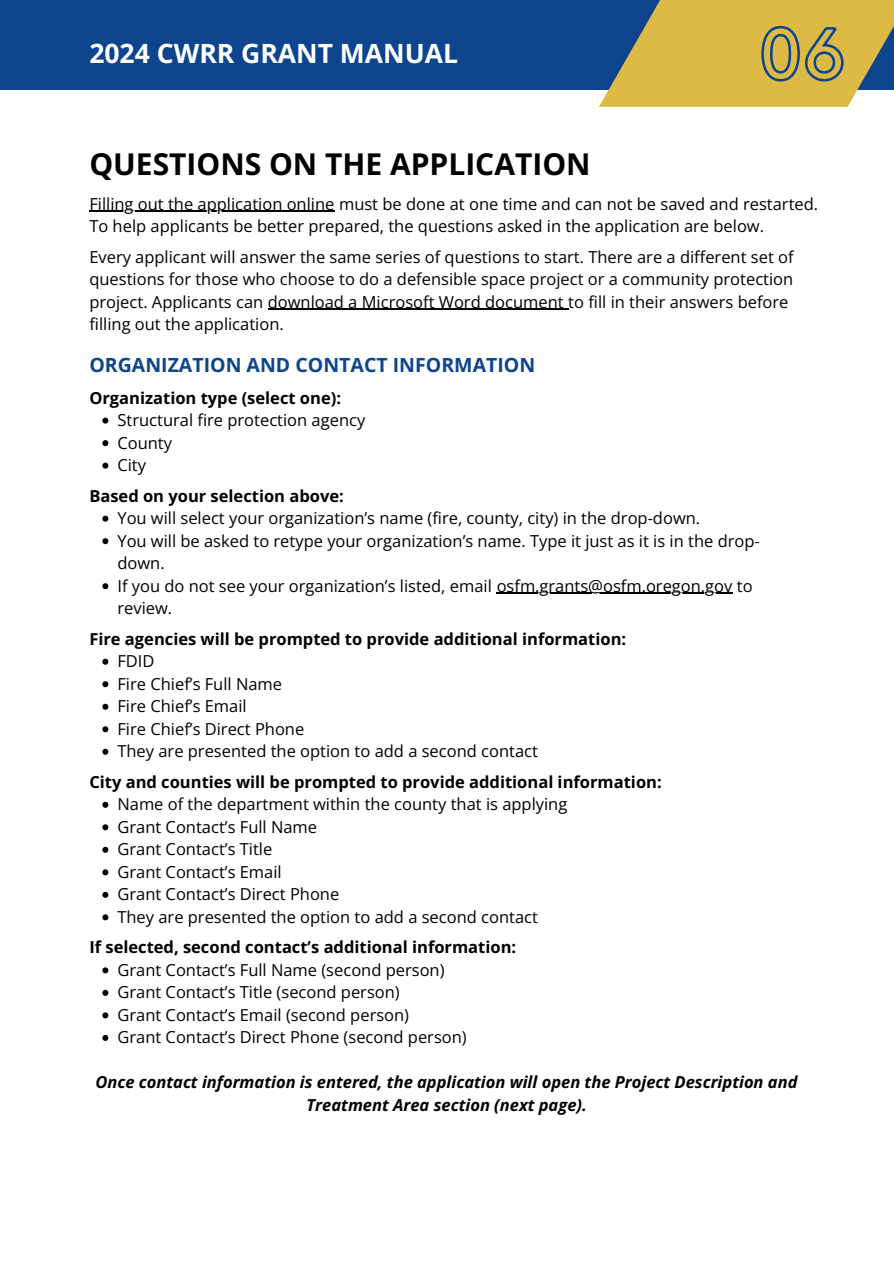
<style>
.page{position:relative;width:894px;height:1264px;background:#fff}
.page>*{position:absolute;margin:0;border:0;box-sizing:border-box;transform-origin:0 0}
.t1{font:700 30px "Open Sans";color:#000}
.t2{font:700 26.55px "Open Sans";color:#fff}
.t3{font:700 19.5px "Open Sans";color:#0c458e}
.t4{font:16.5px/22.5px "Open Sans";color:#000}
.t5{font:700 16.5px/30.5px "Open Sans";color:#000}
.t6{font:italic 700 16.5px/22.5px "Open Sans";color:#000;text-align:center}
.s1{font-weight:400}
</style>
<div class="page">
<div style="left:0;top:0;width:893px;height:89px;background:#0c458e"></div>
<svg style="left:598px;top:0;width:295px;height:107px"></svg>
<hr style="left:89px;top:210px;width:246px;height:2px;background:#000">
<hr style="left:268px;top:308px;width:300px;height:2px;background:#000">
<svg style="left:102px;top:417px;width:6px;height:6px"></svg>
<svg style="left:102px;top:440px;width:6px;height:6px"></svg>
<svg style="left:102px;top:462px;width:6px;height:6px"></svg>
<svg style="left:102px;top:515px;width:6px;height:6px"></svg>
<svg style="left:102px;top:538px;width:6px;height:6px"></svg>
<svg style="left:102px;top:583px;width:6px;height:6px"></svg>
<hr style="left:496px;top:592px;width:236px;height:2px;background:#000">
<svg style="left:102px;top:658px;width:6px;height:6px"></svg>
<svg style="left:102px;top:681px;width:6px;height:6px"></svg>
<svg style="left:102px;top:703px;width:6px;height:6px"></svg>
<svg style="left:102px;top:726px;width:6px;height:6px"></svg>
<svg style="left:102px;top:748px;width:6px;height:6px"></svg>
<svg style="left:102px;top:801px;width:6px;height:6px"></svg>
<svg style="left:102px;top:824px;width:6px;height:6px"></svg>
<svg style="left:102px;top:846px;width:6px;height:6px"></svg>
<svg style="left:102px;top:869px;width:6px;height:6px"></svg>
<svg style="left:102px;top:891px;width:6px;height:6px"></svg>
<svg style="left:102px;top:914px;width:6px;height:6px"></svg>
<svg style="left:102px;top:967px;width:6px;height:6px"></svg>
<svg style="left:102px;top:989px;width:6px;height:6px"></svg>
<svg style="left:102px;top:1012px;width:6px;height:6px"></svg>
<svg style="left:102px;top:1034px;width:6px;height:6px"></svg>
<h4 class="t2" style="left:89px;top:35px;width:370px">2024 CWRR GRANT MANUAL</h4>
<h1 class="t1" style="left:89px;top:143px;width:502px">QUESTIONS ON THE APPLICATION</h1>
<p class="t4" style="left:89px;top:192px;width:730px">Filling out the application online must be done at one time and can not be saved and restarted.<br>To help applicants be better prepared, the questions asked in the application are below.</p>
<p class="t4" style="left:89px;top:245px;width:705px">Every applicant will answer the same series of questions to start. There are a different set of questions for those who choose to do a defensible space project or a community protection project. Applicants can download a Microsoft Word document to fill in their answers before filling out the application.</p>
<h3 class="t3" style="left:89px;top:351px;width:447px">ORGANIZATION AND CONTACT INFORMATION</h3>
<h5 class="t5" style="left:89px;top:382px;width:253px">Organization type (select one):</h5>
<p class="t4" style="left:117px;top:408px;width:249px">Structural fire protection agency</p>
<p class="t4" style="left:117px;top:431px;width:56px">County</p>
<p class="t4" style="left:117px;top:453px;width:30px">City</p>
<h5 class="t5" style="left:89px;top:480px;width:256px">Based on your selection above:</h5>
<p class="t4" style="left:117px;top:506px;width:584px">You will select your organization’s name (fire, county, city) in the drop-down.</p>
<p class="t4" style="left:117px;top:529px;width:643px">You will be asked to retype your organization’s name. Type it just as it is in the drop&shy;down.</p>
<p class="t4" style="left:117px;top:574px;width:636px">If you do not see your organization’s listed, email osfm.grants@osfm.oregon.gov to</p>
<h5 class="t5" style="left:89px;top:592px;width:538px;text-indent:28px"><span class="s1">review.<br></span>Fire agencies will be prompted to provide additional information:</h5>
<p class="t4" style="left:117px;top:649px;width:39px">FDID</p>
<p class="t4" style="left:117px;top:672px;width:166px">Fire Chief’s Full Name</p>
<p class="t4" style="left:117px;top:694px;width:131px">Fire Chief’s Email</p>
<p class="t4" style="left:117px;top:717px;width:188px">Fire Chief’s Direct Phone</p>
<p class="t4" style="left:117px;top:739px;width:422px">They are presented the option to add a second contact</p>
<h5 class="t5" style="left:89px;top:766px;width:573px">City and counties will be prompted to provide additional information:</h5>
<p class="t4" style="left:117px;top:792px;width:451px">Name of the department within the county that is applying</p>
<p class="t4" style="left:117px;top:815px;width:201px">Grant Contact’s Full Name</p>
<p class="t4" style="left:117px;top:837px;width:156px">Grant Contact’s Title</p>
<p class="t4" style="left:117px;top:860px;width:166px">Grant Contact’s Email</p>
<p class="t4" style="left:117px;top:882px;width:223px">Grant Contact’s Direct Phone</p>
<p class="t4" style="left:117px;top:905px;width:422px">They are presented the option to add a second contact</p>
<h5 class="t5" style="left:89px;top:931px;width:428px">If selected, second contact’s additional information:</h5>
<p class="t4" style="left:117px;top:958px;width:328px">Grant Contact’s Full Name (second person)</p>
<p class="t4" style="left:117px;top:980px;width:284px">Grant Contact’s Title (second person)</p>
<p class="t4" style="left:117px;top:1003px;width:293px">Grant Contact’s Email (second person)</p>
<p class="t4" style="left:117px;top:1025px;width:351px">Grant Contact’s Direct Phone (second person)</p>
<h5 class="t6" style="left:95px;top:1070px;width:703px">Once contact information is entered, the application will open the Project Description and<br>Treatment Area section (next page).</h5>
</div>
